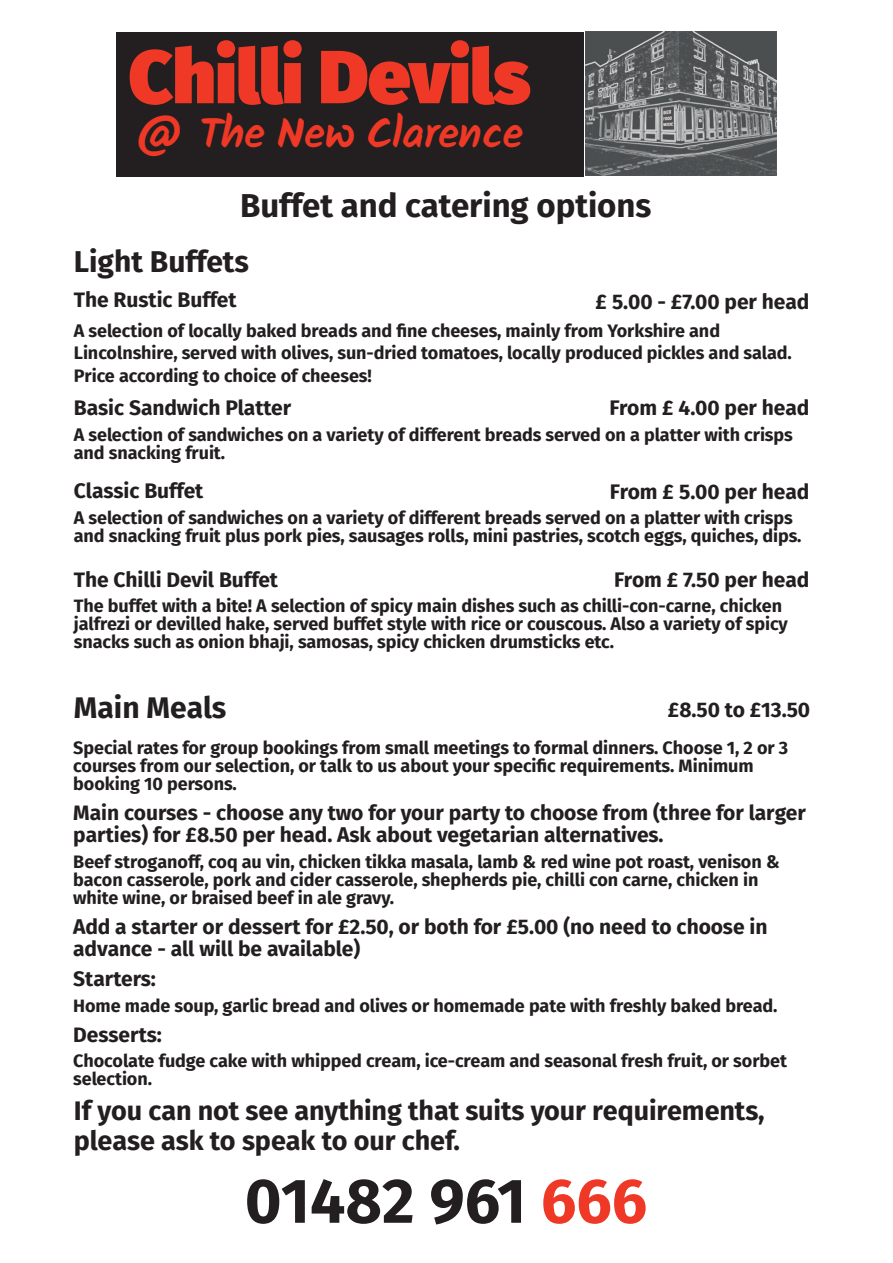
<style>
.page{position:relative;width:893px;height:1263px;background:#fff}
.page>*{position:absolute;margin:0;border:0;box-sizing:border-box;transform-origin:0 0}
.t1{font:900 75px "Fira Sans";color:#ef3926}
.t2{font:700 63px "Fira Sans";color:#231f20}
.t3{font:700 43.5px "Kalam";color:#ef3926}
.t4{font:700 33px "Fira Sans";letter-spacing:-.005em;color:#231f20}
.t5{font:700 30px "Fira Sans";color:#231f20}
.t6{font:700 27px/30px "Fira Sans";letter-spacing:-.005em;color:#231f20}
.t7{font:700 21px/22.5px "Fira Sans";letter-spacing:-.005em;color:#231f20}
.t8{font:700 18px/18px "Fira Sans";letter-spacing:-.005em;color:#231f20}
.s1{color:#ef3926}
</style>
<div class="page">
<div style="left:116px;top:32px;width:468px;height:144px;background:#231f20"></div>
<img style="left:586px;top:32px;width:191px;height:143px">
<h1 class="t1" style="left:129px;top:33px;width:403px">Chilli Devils</h1>
<h3 class="t3" style="left:129px;top:116px;width:395px">@ The New Clarence</h3>
<h3 class="t4" style="left:240px;top:186px;width:413px">Buffet and catering options</h3>
<h3 class="t5" style="left:74px;top:244px;width:177px">Light Buffets</h3>
<p class="t7" style="left:74px;top:288px;width:164px">The Rustic Buffet</p>
<p class="t8" style="left:74px;top:319px;width:719px;line-height:22.5px">A selection of locally baked breads and fine cheeses, mainly from Yorkshire and<br>Lincolnshire, served with olives, sun-dried tomatoes, locally produced pickles and salad.<br>Price according to choice of cheeses!</p>
<p class="t7" style="left:595px;top:291px;width:215px">£ 5.00 - £7.00 per head</p>
<p class="t7" style="left:74px;top:397px;width:219px">Basic Sandwich Platter</p>
<p class="t8" style="left:74px;top:426px;width:720px">A selection of sandwiches on a variety of different breads served on a platter with crisps and snacking fruit.</p>
<p class="t7" style="left:609px;top:397px;width:202px">From £ 4.00 per head</p>
<p class="t7" style="left:74px;top:480px;width:131px">Classic Buffet</p>
<p class="t8" style="left:74px;top:509px;width:729px">A selection of sandwiches on a variety of different breads served on a platter with crisps and snacking fruit plus pork pies, sausages rolls, mini pastries, scotch eggs, quiches, dips.</p>
<p class="t7" style="left:610px;top:480px;width:201px">From £ 5.00 per head</p>
<p class="t7" style="left:74px;top:569px;width:206px">The Chilli Devil Buffet</p>
<p class="t8" style="left:74px;top:597px;width:716px">The buffet with a bite! A selection of spicy main dishes such as chilli-con-carne, chicken jalfrezi or devilled hake, served buffet style with rice or couscous. Also a variety of spicy snacks such as onion bhaji, samosas, spicy chicken drumsticks etc.</p>
<p class="t7" style="left:614px;top:569px;width:197px">From £ 7.50 per head</p>
<h3 class="t5" style="left:74px;top:690px;width:154px">Main Meals</h3>
<p class="t8" style="left:73px;top:739px;width:716px">Special rates for group bookings from small meetings to formal dinners. Choose 1, 2 or 3 courses from our selection, or talk to us about your specific requirements. Minimum booking 10 persons.</p>
<p class="t7" style="left:73px;top:801px;width:734px">Main courses - choose any two for your party to choose from (three for larger parties) for £8.50 per head. Ask about vegetarian alternatives.</p>
<p class="t8" style="left:73px;top:853px;width:708px">Beef stroganoff, coq au vin, chicken tikka masala, lamb &amp; red wine pot roast, venison &amp; bacon casserole, pork and cider casserole, shepherds pie, chilli con carne, chicken in white wine, or braised beef in ale gravy.</p>
<p class="t7" style="left:73px;top:915px;width:696px">Add a starter or dessert for £2.50, or both for £5.00 (no need to choose in advance - all will be available)</p>
<p class="t7" style="left:73px;top:968px;width:84px">Starters:</p>
<p class="t8" style="left:73px;top:997px;width:706px">Home made soup, garlic bread and olives or homemade pate with freshly baked bread.</p>
<p class="t7" style="left:73px;top:1023px;width:90px">Desserts:</p>
<p class="t8" style="left:73px;top:1052px;width:715px">Chocolate fudge cake with whipped cream, ice-cream and seasonal fresh fruit, or sorbet selection.</p>
<p class="t7" style="left:668px;top:699px;width:144px">£8.50 to £13.50</p>
<h3 class="t6" style="left:74px;top:1096px;width:692px">If you can not see anything that suits your requirements, please ask to speak to our chef.</h3>
<h2 class="t2" style="left:245px;top:1164px;width:404px">01482 961 <span class="s1">666</span></h2>
</div>
